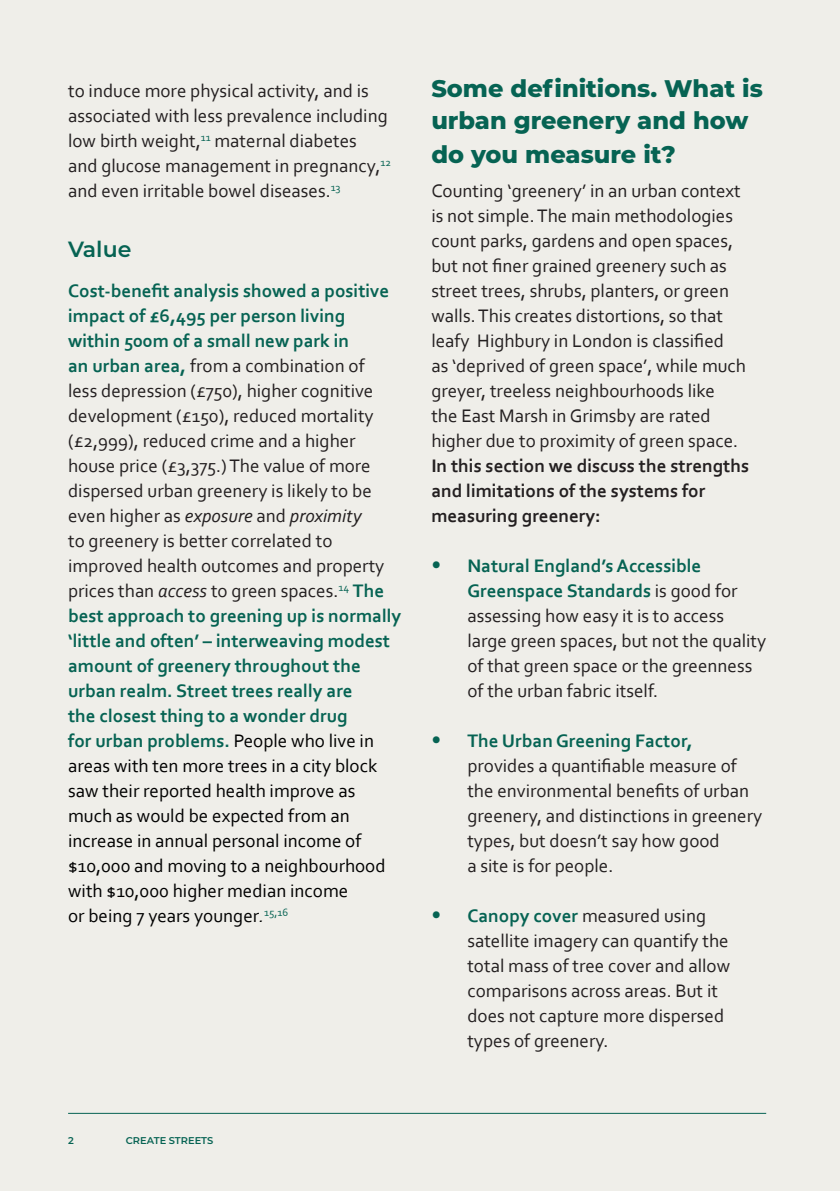
<style>
.page{position:relative;width:840px;height:1191px;background:#fff}
.page>*{position:absolute;margin:0;border:0;box-sizing:border-box;transform-origin:0 0}
.Header_2{font:800 24px/33px "Montserrat";color:#066353}
.Header_3{font:600 22px "Montserrat";color:#066353}
.Bullets{font:19px/25px "Corbel";color:#231f20}
.Header_2-2{font:19px/25px "Corbel";color:#231f20}
.t1{font:600 9.8px "Montserrat";color:#066353}
.s1{font-weight:700;color:#066353}
.s2{font-style:italic}
.s3{color:#000}
.s4{font-style:italic;color:#000}
.s5{font-weight:700}
.s6{font-weight:700;font-size:22px;color:#066353}
</style>
<div class="page">
<div style="left:0;top:0;width:839px;height:1191px;background:#efeee9"></div>
<hr style="left:68px;top:1113px;width:697px;height:1px;background:#066353">
<p class="Bullets" style="left:68px;top:78px;width:324px">to induce more physical activity, and is associated with less prevalence including low birth weight,<sup>11</sup> maternal diabetes and glucose management in pregnancy,<sup>12 </sup>and even irritable bowel diseases.<sup>13</sup></p>
<p class="Header_3" style="left:68px;top:234px;width:65px">Value</p>
<p class="Bullets" style="left:68px;top:278px;width:334px"><span class="s1">Cost-benefit analysis showed a positive impact of £6,495 per person living within 500m of a small new park in<br>an urban area,</span> from a combination of<br>less depression (£750), higher cognitive development (£150), reduced mortality (£2,999), reduced crime and a higher house price (£3,375.) The value of more dispersed urban greenery is likely to be even higher as <span class="s2">exposure</span> and <span class="s2">proximity<br></span>to greenery is better correlated to improved health outcomes and property prices than <span class="s2">access</span> to green spaces.<sup>14</sup> <span class="s1">The best approach to greening up is normally ‘little and often’ – interweaving modest amount of greenery throughout the urban realm. Street trees really are<br>the closest thing to a wonder drug<br>for urban problems.</span> <span class="s3">People who live in areas with ten more trees in a city block saw their reported health improve as much as would be expected from an increase in annual personal income of $10,000 and moving to a neighbourhood with $10,000 higher median income<br>or being 7 years younger</span><span class="s4">.</span><sup>15,16</sup></p>
<p class="Header_2" style="left:431px;top:71px;width:333px">Some definitions. What is urban greenery and how do you measure it?</p>
<p class="Header_2-2" style="left:431px;top:178px;width:319px">Counting ‘greenery’ in an urban context is not simple. The main methodologies count parks, gardens and open spaces, but not finer grained greenery such as street trees, shrubs, planters, or green walls. This creates distortions, so that leafy Highbury in London is classified<br>as ‘deprived of green space’, while much greyer, treeless neighbourhoods like<br>the East Marsh in Grimsby are rated higher due to proximity of green space.<br><span class="s5">In this section we discuss the strengths and limitations of the systems for measuring greenery:</span></p>
<p class="Bullets" style="left:467px;top:553px;width:300px;text-indent:-36px"><span class="s6">•</span> <span class="s1">Natural England’s Accessible Greenspace Standards</span> is good for assessing how easy it is to access large green spaces, but not the quality of that green space or the greenness of the urban fabric itself.</p>
<p class="Bullets" style="left:467px;top:728px;width:296px;text-indent:-36px"><span class="s6">•</span> <span class="s1">The Urban Greening Factor, </span>provides a quantifiable measure of the environmental benefits of urban greenery, and distinctions in greenery types, but doesn’t say how good<br>a site is for people.</p>
<p class="Bullets" style="left:467px;top:903px;width:264px;text-indent:-36px"><span class="s6">•</span> <span class="s1">Canopy cover</span> measured using satellite imagery can quantify the total mass of tree cover and allow comparisons across areas. But it does not capture more dispersed types of greenery.</p>
<p class="t1" style="left:68px;top:1134px;width:7px">2</p>
<p class="t1" style="left:126px;top:1134px;width:89px">CREATE STREETS</p>
</div>
